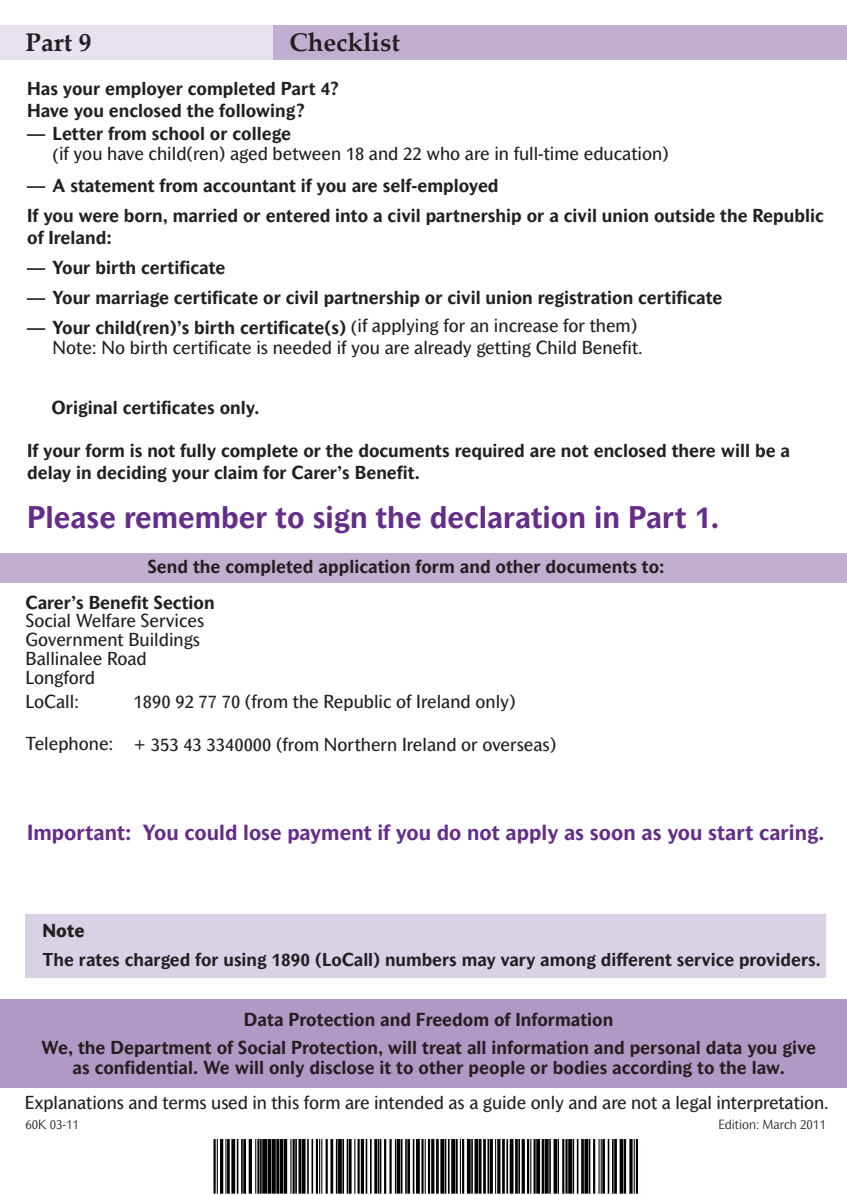
<style>
.page{position:relative;width:847px;height:1195px;background:#fff}
.page>*{position:absolute;margin:0;border:0;box-sizing:border-box;transform-origin:0 0}
.t1{font:700 30px "Mahsuri Sans";color:#642d89}
.t2{font:700 25.5px "Palatino Linotype";color:#231f20}
.t3{font:700 21px "Mahsuri Sans";color:#642d89}
.t4{font:700 18px/21.6px "Mahsuri Sans";color:#231f20}
.t5{font:18px/18.8px "Mahsuri Sans";color:#231f20}
.t6{font:18px "Mahsuri Sans MT Extra Bold Os F";color:#231f20}
.t7{font:700 17.85px "Mahsuri Sans";color:#231f20}
.t8{font:300 12.75px "Mahsuri Sans";color:#231f20}
.s1{font-weight:700}
</style>
<div class="page">
<div style="left:272px;top:26px;width:574px;height:34px;background:#c1afd1"></div>
<div style="left:0;top:26px;width:272px;height:34px;background:#e8e1ee"></div>
<div style="left:0;top:553px;width:846px;height:30px;background:#c1afd1"></div>
<div style="left:0;top:999px;width:846px;height:88px;background:#b099c4"></div>
<div style="left:26px;top:914px;width:799px;height:64px;background:#dbd1e5"></div>
<img style="left:213px;top:1140px;width:426px;height:54px">
<h2 class="t2" style="left:26px;top:32px;width:67px">Part 9</h2>
<h2 class="t2" style="left:289px;top:32px;width:112px">Checklist</h2>
<p class="t4" style="left:27px;top:80px;width:313px">Has your employer completed Part 4?<br>Have you enclosed the following?</p>
<p class="t4" style="left:27px;top:124px;width:265px">— Letter from school or college</p>
<p class="t5" style="left:53px;top:146px;width:617px">(if you have child(ren) aged between 18 and 22 who are in full-time education)</p>
<p class="t4" style="left:27px;top:172px;width:798px;line-height:30px">— A statement from accountant if you are self-employed<br>If you were born, married or entered into a civil partnership or a civil union outside the Republic</p>
<p class="t4" style="left:27px;top:228px;width:86px">of Ireland:</p>
<p class="t4" style="left:27px;top:258px;width:200px">— Your birth certificate</p>
<p class="t4" style="left:27px;top:288px;width:696px">— Your marriage certificate or civil partnership or civil union registration certificate</p>
<p class="t5" style="left:27px;top:319px;width:617px;line-height:20px;text-align:right"><span class="s1">— Your child(ren)’s birth certificate(s)</span> (if applying for an increase for them)<br>Note: No birth certificate is needed if you are already getting Child Benefit.</p>
<p class="t4" style="left:51px;top:398px;width:209px">Original certificates only.</p>
<p class="t4" style="left:27px;top:441px;width:764px">If your form is not fully complete or the documents required are not enclosed there will be a delay in deciding your claim for Carer’s Benefit.</p>
<h1 class="t1" style="left:27px;top:506px;width:693px">Please remember to sign the declaration in Part 1.</h1>
<p class="t4" style="left:147px;top:557px;width:518px">Send the completed application form and other documents to:</p>
<p class="t4" style="left:26px;top:593px;width:190px">Carer’s Benefit Section</p>
<p class="t5" style="left:26px;top:613px;width:180px">Social Welfare Services<br>Government Buildings<br>Ballinalee Road<br>Longford</p>
<p class="t5" style="left:26px;top:693px;width:55px">LoCall:</p>
<p class="t5" style="left:134px;top:693px;width:383px">1890 92 77 70 (from the Republic of Ireland only)</p>
<p class="t5" style="left:26px;top:737px;width:532px">Telephone: + 353 43 3340000 (from Northern Ireland or overseas)</p>
<p class="t3" style="left:27px;top:825px;width:798px">Important: You could lose payment if you do not apply as soon as you start caring.</p>
<p class="t6" style="left:43px;top:924px;width:44px">Note</p>
<p class="t7" style="left:43px;top:952px;width:779px">The rates charged for using 1890 (LoCall) numbers may vary among different service providers.</p>
<p class="t4" style="left:41px;top:1007px;width:776px;line-height:28px;text-align:center">Data Protection and Freedom of Information<br>We, the Department of Social Protection, will treat all information and personal data you give</p>
<p class="t4" style="left:72px;top:1058px;width:713px">as confidential. We will only disclose it to other people or bodies according to the law.</p>
<p class="t5" style="left:25px;top:1094px;width:804px">Explanations and terms used in this form are intended as a guide only and are not a legal interpretation.</p>
<p class="t8" style="left:26px;top:1120px;width:55px">60K 03-11</p>
<p class="t8" style="left:718px;top:1120px;width:109px">Edition: March 2011</p>
</div>
